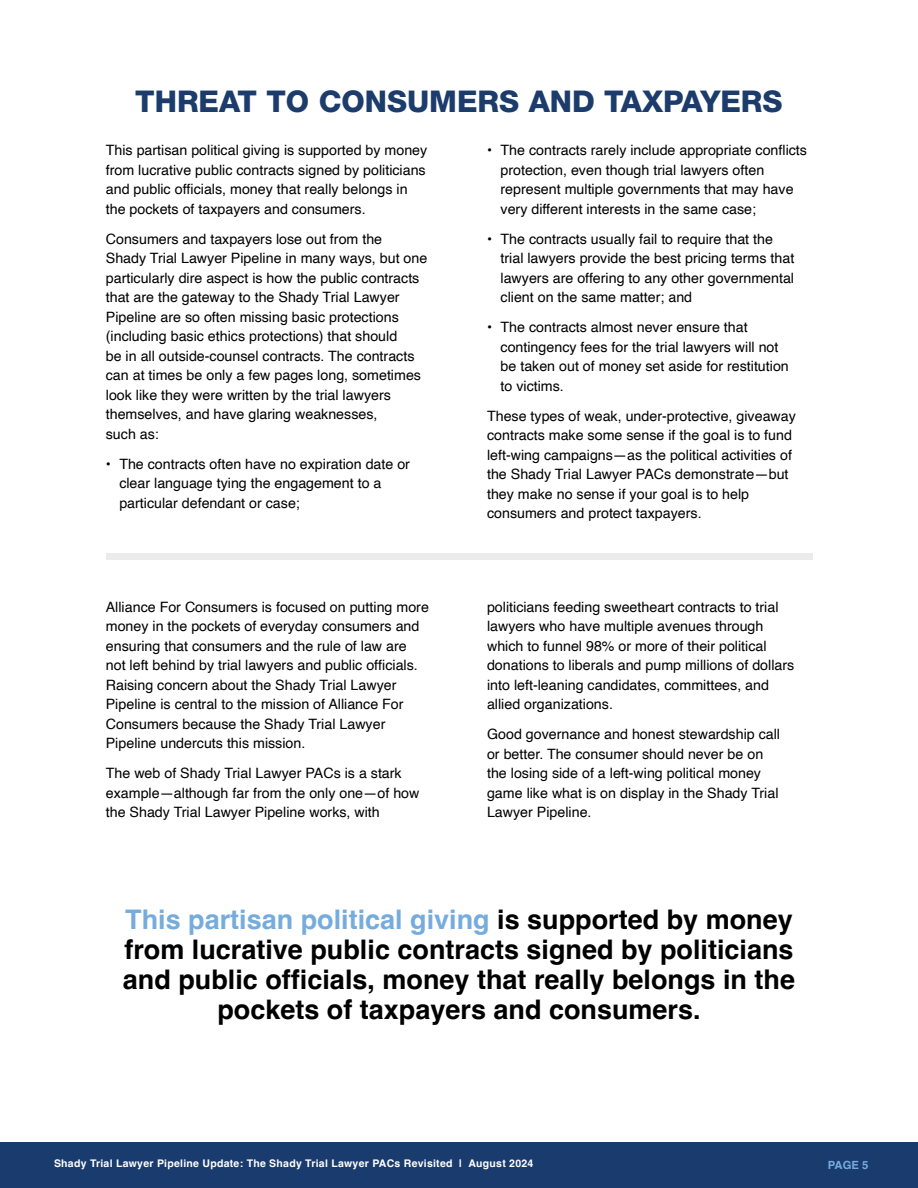
<style>
.page{position:relative;width:918px;height:1188px;background:#fff}
.page>*{position:absolute;margin:0;border:0;box-sizing:border-box;transform-origin:0 0}
.t1{font:800 30px "Helvetica Neue LT Pro";color:#1c3c6c}
.t2{font:700 27px/30px "Helvetica";color:#000;text-align:center}
.t3{font:14.25px/19.5px "Helvetica";color:#000}
.t4{font:700 11.25px "Helvetica";color:#76acdd}
.t5{font:700 10.5px "Helvetica";letter-spacing:.025em;color:#fff}
.s1{color:#76acdd}
</style>
<div class="page">
<div style="left:106px;top:554px;width:706px;height:6px;background:#ebebec"></div>
<div style="left:0;top:1143px;width:918px;height:45px;background:#1a3b6e"></div>
<h1 class="t1" style="left:135px;top:84px;width:649px">THREAT TO CONSUMERS AND TAXPAYERS</h1>
<p class="t3" style="left:106px;top:141px;width:323px">This partisan political giving is supported by money from lucrative public contracts signed by politicians and public officials, money that really belongs in the pockets of taxpayers and consumers.</p>
<p class="t3" style="left:106px;top:230px;width:323px">Consumers and taxpayers lose out from the<br>Shady Trial Lawyer Pipeline in many ways, but one particularly dire aspect is how the public contracts that are the gateway to the Shady Trial Lawyer Pipeline are so often missing basic protections (including basic ethics protections) that should<br>be in all outside-counsel contracts. The contracts can at times be only a few pages long, sometimes look like they were written by the trial lawyers themselves, and have glaring weaknesses,<br>such as:</p>
<p class="t3" style="left:119px;top:455px;width:292px;text-indent:-13px">• The contracts often have no expiration date or clear language tying the engagement to a particular defendant or case;</p>
<p class="t3" style="left:501px;top:141px;width:308px;text-indent:-13px">• The contracts rarely include appropriate conflicts protection, even though trial lawyers often represent multiple governments that may have very different interests in the same case;</p>
<p class="t3" style="left:501px;top:229px;width:295px;text-indent:-13px">• The contracts usually fail to require that the trial lawyers provide the best pricing terms that lawyers are offering to any other governmental client on the same matter; and</p>
<p class="t3" style="left:501px;top:318px;width:290px;text-indent:-13px">• The contracts almost never ensure that contingency fees for the trial lawyers will not be taken out of money set aside for restitution to victims.</p>
<p class="t3" style="left:487px;top:406px;width:310px">These types of weak, under-protective, giveaway contracts make some sense if the goal is to fund left-wing campaigns—as the political activities of the Shady Trial Lawyer PACs demonstrate—but they make no sense if your goal is to help consumers and protect taxpayers.</p>
<p class="t3" style="left:106px;top:597px;width:325px">Alliance For Consumers is focused on putting more money in the pockets of everyday consumers and ensuring that consumers and the rule of law are not left behind by trial lawyers and public officials.<br>Raising concern about the Shady Trial Lawyer Pipeline is central to the mission of Alliance For Consumers because the Shady Trial Lawyer Pipeline undercuts this mission.</p>
<p class="t3" style="left:106px;top:764px;width:315px">The web of Shady Trial Lawyer PACs is a stark example—although far from the only one—of how the Shady Trial Lawyer Pipeline works, with</p>
<p class="t3" style="left:487px;top:597px;width:309px">politicians feeding sweetheart contracts to trial lawyers who have multiple avenues through which to funnel 98% or more of their political donations to liberals and pump millions of dollars into left-leaning candidates, committees, and allied organizations.</p>
<p class="t3" style="left:487px;top:725px;width:295px">Good governance and honest stewardship call or better. The consumer should never be on the losing side of a left-wing political money game like what is on display in the Shady Trial Lawyer Pipeline.</p>
<h2 class="t2" style="left:123px;top:908px;width:674px"><span class="s1">This partisan political giving</span> is supported by money from lucrative public contracts signed by politicians and public officials, money that really belongs in the pockets of taxpayers and consumers.</h2>
<p class="t5" style="left:54px;top:1157px;width:481px">Shady Trial Lawyer Pipeline Update: The Shady Trial Lawyer PACs Revisited | August 2024</p>
<p class="t4" style="left:828px;top:1158px;width:42px">PAGE 5</p>
</div>
